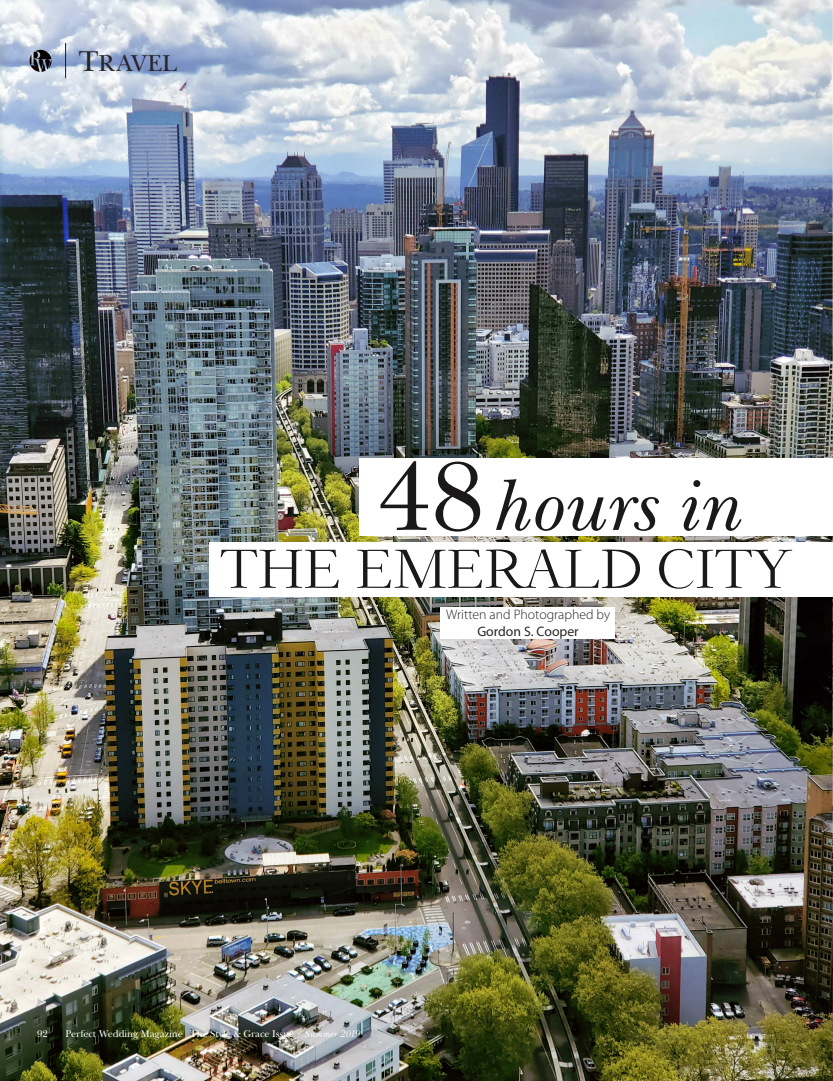
<style>
.page{position:relative;width:833px;height:1081px;background:#fff}
.page>*{position:absolute;margin:0;border:0;box-sizing:border-box;transform-origin:0 0}
.t1{font:italic 75px "New Baskerville ITC";color:#1b1819}
.t2{font:60px "Garogier";color:#1b1819}
.t3{font:23.75px "New Baskerville ITC";color:#272627}
.t4{font:300 13.75px "Myriad Pro";color:#272627}
.t5{font:13.75px "Myriad Pro";color:#272627}
.t6{font:10px "New Baskerville ITC";color:#fff}
.s1{font-size:29.75px}
.s2{font-style:normal;font-size:100px}
.s3{font-style:italic}
</style>
<div class="page">
<img style="left:0;top:0;width:833px;height:1081px">
<svg style="left:30px;top:50px;width:22px;height:22px"></svg>
<hr style="left:65px;top:43px;width:1px;height:35px;background:#1b1819">
<div style="left:359px;top:458px;width:474px;height:77px;background:#fff"></div>
<div style="left:209px;top:542px;width:624px;height:54px;background:#fff"></div>
<div style="left:440px;top:607px;width:175px;height:32px;background:#fff"></div>
<h3 class="t3" style="left:79px;top:55px;width:100px"><span class="s1">T</span>RAVEL</h3>
<h1 class="t1" style="left:378px;top:480px;width:367px"><span class="s2">48</span>hours in</h1>
<h2 class="t2" style="left:220px;top:532px;width:571px">THE EMERALD CITY</h2>
<h3 class="t4" style="left:446px;top:609px;width:166px">Written and Photographed by</h3>
<h3 class="t5" style="left:477px;top:626px;width:103px">Gordon S. Cooper</h3>
<p class="t6" style="left:37px;top:1030px;width:12px">92</p>
<p class="t6" style="left:66px;top:1030px;width:296px">Perfect Wedding Magazine The Style &amp; Grace Issue / <span class="s3">Summer 2019</span></p>
</div>
